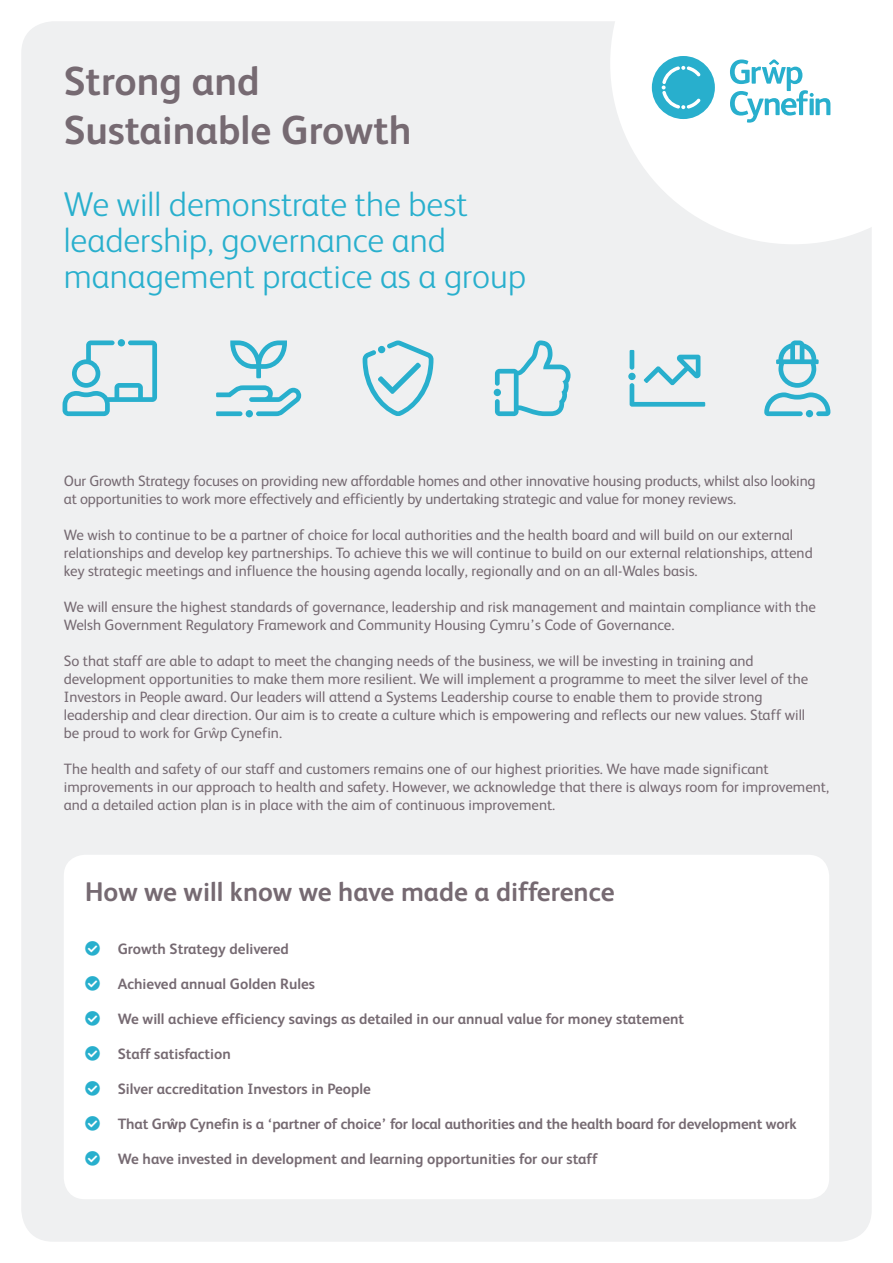
<style>
.page{position:relative;width:893px;height:1263px;background:#fff}
.page>*{position:absolute;margin:0;border:0;box-sizing:border-box;transform-origin:0 0}
.t1{font:700 40.5px/48.6px "FS Albert";color:#766a72}
.t2{font:300 34.5px "FS Albert";color:#28afcd}
.t3{font:700 27px "FS Albert";color:#766a72}
.t4{font:15px/18px "FS Albert";color:#766a72}
.t5{font:700 15px "FS Albert";color:#766a72}
.s1{font-family:"Myriad Pro"}
</style>
<div class="page">
<div style="left:21px;top:21px;width:851px;height:1221px;background:#eff0f1;border-radius:32px"></div>
<div style="left:64px;top:855px;width:765px;height:344px;background:#fff;border-radius:21px"></div>
<svg style="left:230px;top:340px;width:57px;height:38px"></svg>
<svg style="left:63px;top:339px;width:94px;height:77px"></svg>
<svg style="left:363px;top:340px;width:70px;height:76px"></svg>
<svg style="left:494px;top:340px;width:76px;height:76px"></svg>
<svg style="left:628px;top:350px;width:77px;height:57px"></svg>
<svg style="left:764px;top:340px;width:66px;height:77px"></svg>
<svg style="left:216px;top:385px;width:85px;height:32px"></svg>
<svg style="left:610px;top:21px;width:262px;height:223px;fill:#fff"></svg>
<svg style="left:730px;top:60px;width:100px;height:63px"></svg>
<svg style="left:652px;top:56px;width:63px;height:63px"></svg>
<p class="t1" style="left:64px;top:56px;width:349px">Strong and<br>Sustainable Growth</p>
<p class="t2" style="left:64px;top:184px;width:405px">We will demonstrate the best</p>
<p class="t2" style="left:64px;top:220px;width:384px">leadership, governance and</p>
<p class="t2" style="left:64px;top:256px;width:464px">management practice as a group</p>
<p class="t4" style="left:64px;top:471px;width:753px">Our Growth Strategy focuses on providing new affordable homes and other innovative housing products, whilst also looking at opportunities to work more effectively and efficiently by undertaking strategic and value for money reviews.</p>
<p class="t4" style="left:64px;top:525px;width:731px">We wish to continue to be a partner of choice for local authorities and the health board and will build on our external</p>
<p class="t4" style="left:64px;top:543px;width:750px">relationships and develop key partnerships. To achieve this we will continue to build on our external relationships, attend key strategic meetings and influence the housing agenda locally, regionally and on an all-Wales basis.</p>
<p class="t4" style="left:64px;top:597px;width:754px">We will ensure the highest standards of governance, leadership and risk management and maintain compliance with the<br>Welsh Government Regulatory Framework and Community Housing Cymru’s Code of Governance.</p>
<p class="t4" style="left:64px;top:651px;width:691px">So that staff are able to adapt to meet the changing needs of the business, we will be investing in training and</p>
<p class="t4" style="left:64px;top:669px;width:746px">development opportunities to make them more resilient. We will implement a programme to meet the silver level of the<br>Investors in People award. Our leaders will attend a Systems Leadership course to enable them to provide strong</p>
<p class="t4" style="left:64px;top:705px;width:743px">leadership and clear direction. Our aim is to create a culture which is empowering and reflects our new values. Staff will</p>
<p class="t4" style="left:64px;top:723px;width:220px">be proud to work for Gr<span class="s1">ŵ</span>p Cynefin.</p>
<p class="t4" style="left:64px;top:759px;width:706px">The health and safety of our staff and customers remains one of our highest priorities. We have made significant</p>
<p class="t4" style="left:64px;top:777px;width:767px">improvements in our approach to health and safety. However, we acknowledge that there is always room for improvement, and a detailed action plan is in place with the aim of continuous improvement.</p>
<p class="t3" style="left:85px;top:876px;width:531px">How we will know we have made a difference</p>
<p class="t5" style="left:118px;top:940px;width:173px">Growth Strategy delivered</p>
<p class="t5" style="left:118px;top:975px;width:199px">Achieved annual Golden Rules</p>
<p class="t5" style="left:118px;top:1010px;width:568px">We will achieve efficiency savings as detailed in our annual value for money statement</p>
<p class="t5" style="left:118px;top:1045px;width:115px">Staff satisfaction</p>
<p class="t5" style="left:118px;top:1080px;width:255px">Silver accreditation Investors in People</p>
<p class="t5" style="left:118px;top:1115px;width:680px">That Gr<span class="s1">ŵ</span>p Cynefin is a ‘partner of choice’ for local authorities and the health board for development work</p>
<p class="t5" style="left:118px;top:1150px;width:481px">We have invested in development and learning opportunities for our staff</p>
</div>
